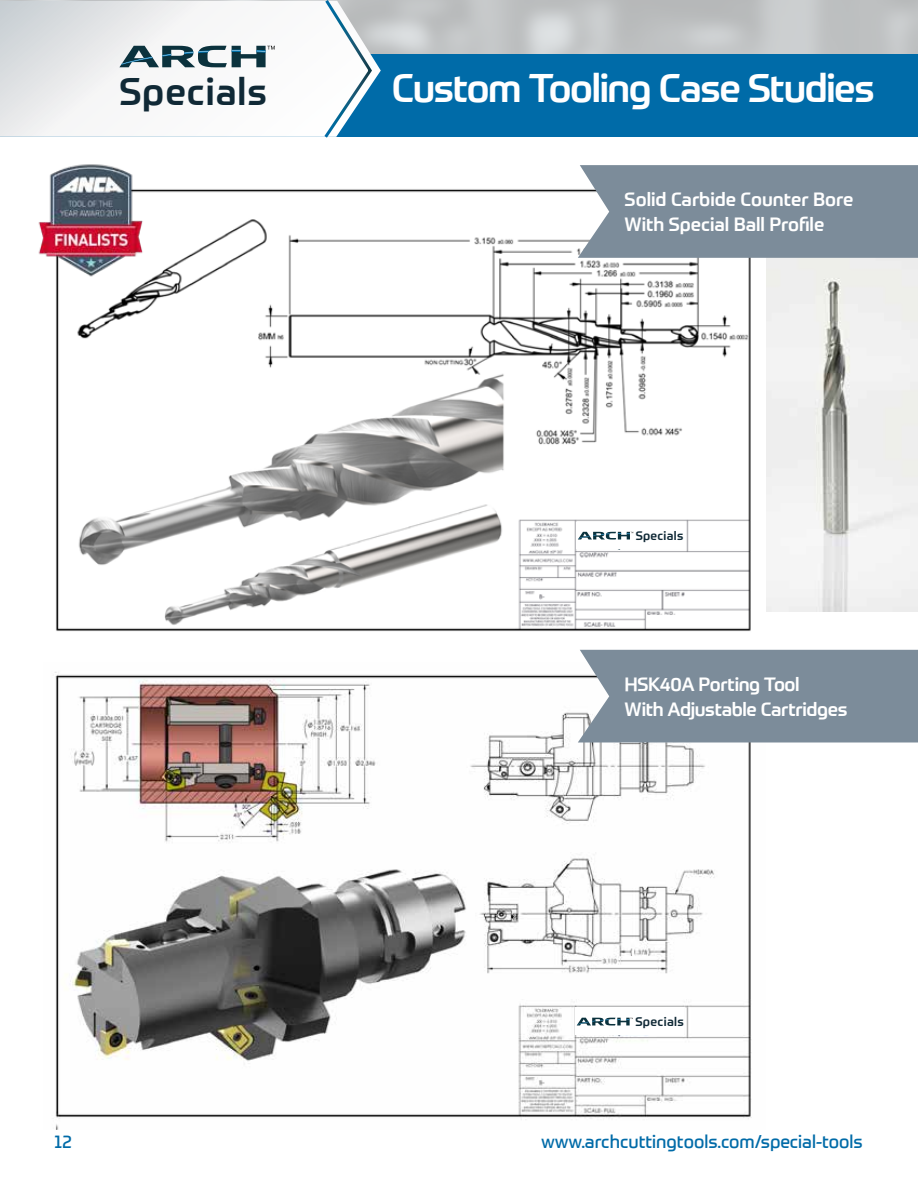
<style>
.page{position:relative;width:918px;height:1188px;background:#fff}
.page>*{position:absolute;margin:0;border:0;box-sizing:border-box;transform-origin:0 0}
.t1{font:500 39px "Prometo";letter-spacing:-.035em;color:#fff}
.t2{font:500 37.65px "Prometo";letter-spacing:.025em;color:#102936}
.t3{font:500 18.75px/25.5px "Prometo";letter-spacing:-.01em;color:#fff}
.t4{font:18px "Prometo";color:#006ba8}
.t5{font:500 12.3px "Prometo";letter-spacing:.025em;color:#102936}
.t6{font:500 12.15px "Prometo";letter-spacing:.025em;color:#102936}
</style>
<div class="page">
<img style="left:766px;top:258px;width:152px;height:353px">
<img style="left:55px;top:672px;width:710px;height:457px">
<img style="left:56px;top:189px;width:695px;height:442px">
<div style="left:0;top:54px;width:918px;height:83px;background:#006ba8"></div>
<svg style="left:0;top:1px;width:381px;height:136px"></svg>
<svg style="left:321px;top:0;width:53px;height:138px"></svg>
<svg style="left:119px;top:46px;width:156px;height:21px"></svg>
<div style="left:578px;top:165px;width:340px;height:93px;background:#7c8c9a"></div>
<div style="left:578px;top:650px;width:340px;height:92px;background:#7c8c9a"></div>
<img style="left:38px;top:164px;width:118px;height:122px">
<div style="left:576px;top:522px;width:107px;height:27px;background:#fff"></div>
<svg style="left:578px;top:532px;width:55px;height:8px"></svg>
<div style="left:575px;top:1008px;width:109px;height:27px;background:#fff"></div>
<svg style="left:577px;top:1018px;width:56px;height:8px"></svg>
<h2 class="t2" style="left:119px;top:69px;width:149px">Specials</h2>
<h1 class="t1" style="left:392px;top:64px;width:485px">Custom Tooling Case Studies</h1>
<p class="t3" style="left:625px;top:186px;width:230px">Solid Carbide Counter Bore<br>With Special Ball Profile</p>
<p class="t6" style="left:636px;top:528px;width:49px">Specials</p>
<p class="t3" style="left:625px;top:671px;width:224px">HSK40A Porting Tool<br>With Adjustable Cartridges</p>
<p class="t5" style="left:635px;top:1014px;width:50px">Specials</p>
<p class="t4" style="left:54px;top:1131px;width:19px">12</p>
<p class="t4" style="left:541px;top:1131px;width:323px">www.archcuttingtools.com/special-tools</p>
</div>
